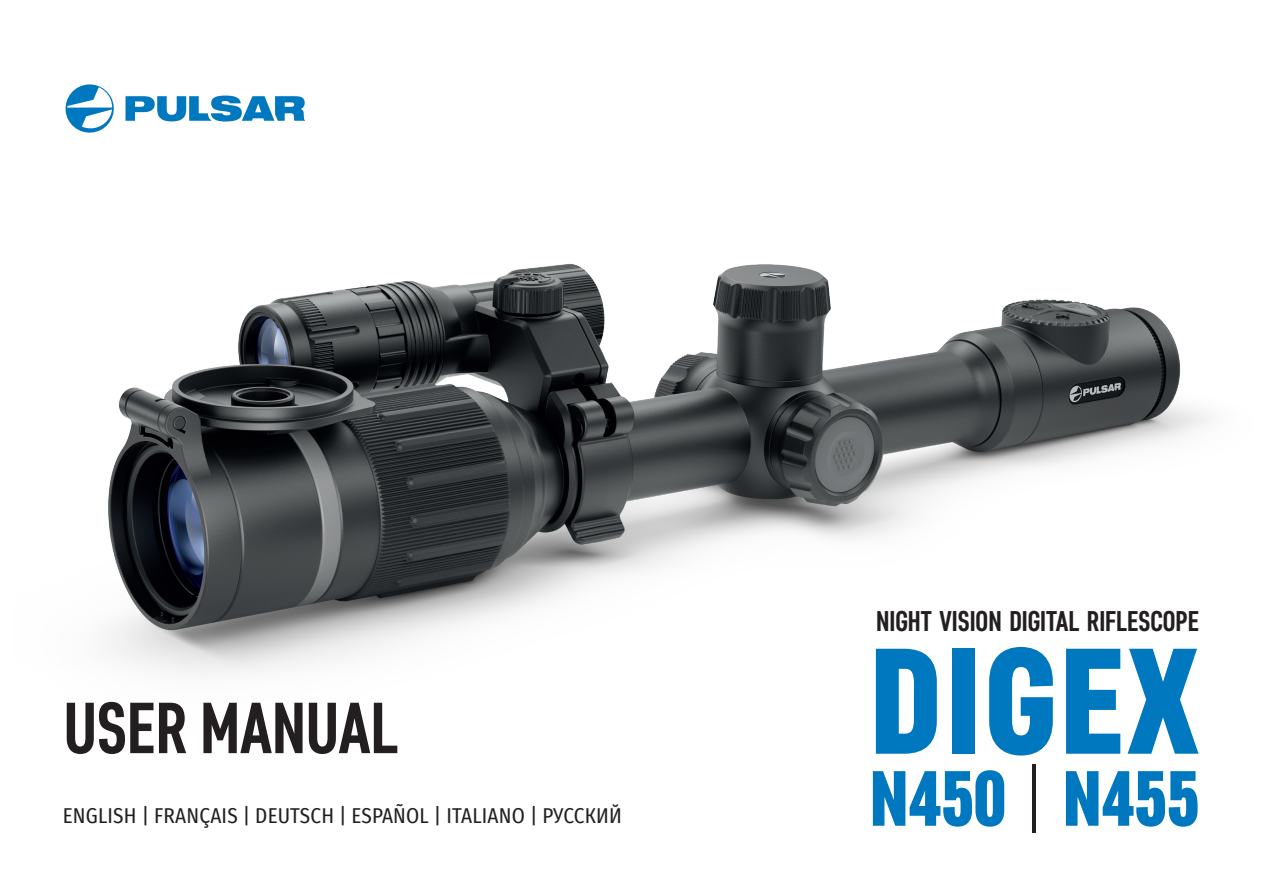
<style>
.page{position:relative;width:1263px;height:893px;background:#fff}
.page>*{position:absolute;margin:0;border:0;box-sizing:border-box;transform-origin:0 0}
.t1{font:900 150px "Core Sans D77 Cn";letter-spacing:.02em;color:#0078c0}
.t2{font:900 78px "Core Sans D77 Cn";color:#0078c0}
.t3{font:700 72px "Core Sans D57 Cn";color:#231f20}
.t4{font:700 28.5px "Core Sans D57 Cn";color:#231f20}
.t5{font:21px "Fira Sans Condensed";letter-spacing:.01em;color:#231f20}
.s1{font-family:"Core Sans D27 Cn";font-weight:300;color:#231f20}
</style>
<div class="page">
<img style="left:65px;top:84px;width:1145px;height:589px">
<h3 class="t3" style="left:64px;top:684px;width:336px">USER MANUAL</h3>
<p class="t5" style="left:63px;top:800px;width:561px">ENGLISH | FRANÇAIS | DEUTSCH | ESPAÑOL | ITALIANO | РУССКИЙ</p>
<h3 class="t4" style="left:876px;top:604px;width:325px">NIGHT VISION DIGITAL RIFLESCOPE</h3>
<h1 class="t1" style="left:870px;top:610px;width:331px">DIGEX</h1>
<h2 class="t2" style="left:870px;top:751px;width:331px">N450 <span class="s1">|</span> N455</h2>
</div>
